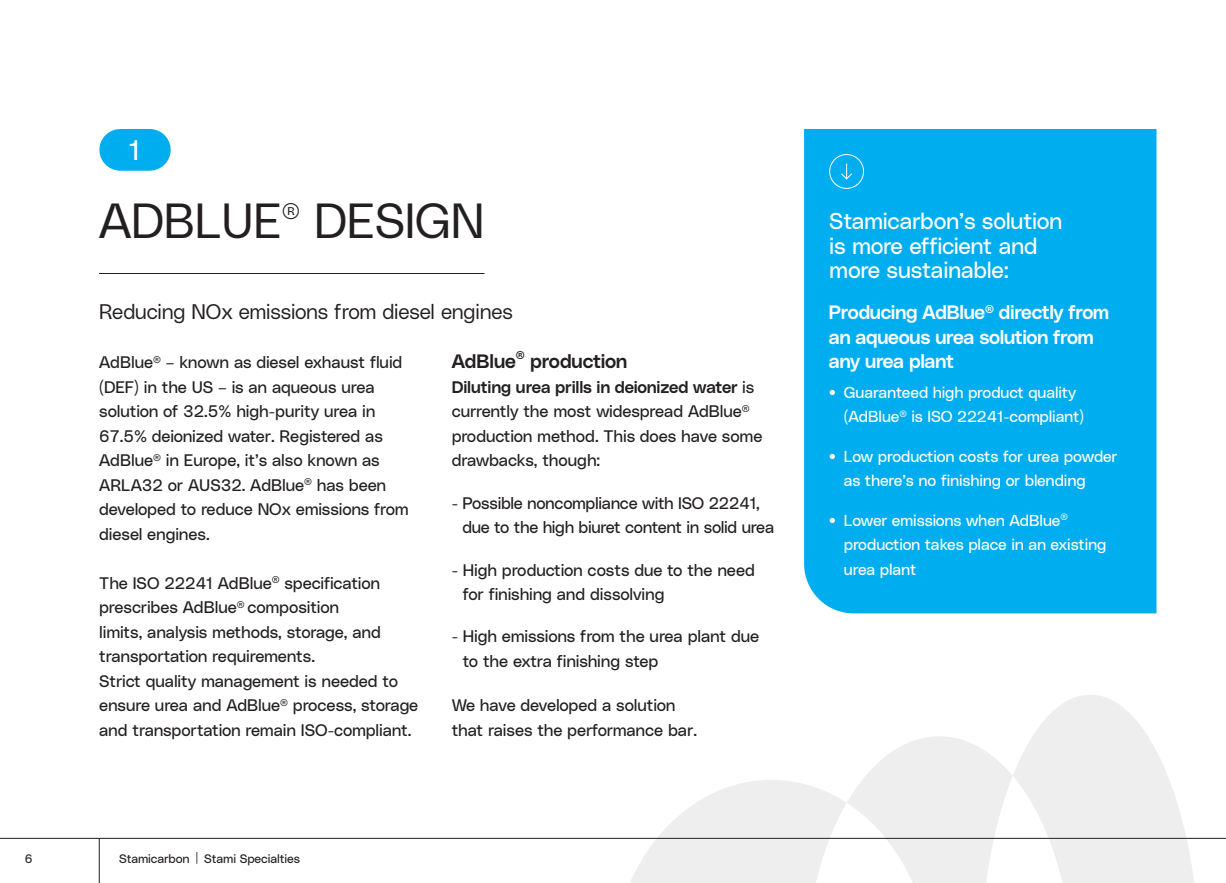
<style>
.page{position:relative;width:1226px;height:883px;background:#fff}
.page>*{position:absolute;margin:0;border:0;box-sizing:border-box;transform-origin:0 0}
.headline_2{font:49px "Poly Sans Slim";letter-spacing:-.005em;color:#231f20}
.t1{font:28.18px "Poly Sans Neutral";color:#fff}
.tussentitels{font:22.75px/24.5px "Poly Sans Neutral";letter-spacing:-.015em;color:#fff}
.ondertitel{font:21px "Poly Sans Slim";letter-spacing:-.01em;color:#231f20}
.tussentitels-2{font:19.25px/24.5px "Poly Sans Median";letter-spacing:-.02em;color:#fff}
.bodytekst{font:19.25px "Poly Sans Median";letter-spacing:-.01em;color:#231f20}
.bodytekst-2{font:16.62px/24.5px "Poly Sans Neutral";letter-spacing:-.01em;color:#231f20}
.bullet_points{font:15.75px/24.5px "Poly Sans Neutral";letter-spacing:-.01em;color:#fff}
.t2{font:12.25px "Poly Sans Neutral";letter-spacing:-.01em;color:#231f20}
.bodytekst-3{font:11.2px "Poly Sans Median";color:#231f20}
.s1{font-family:"Poly Sans Median"}
</style>
<div class="page">
<svg style="left:623px;top:695px;width:573px;height:188px;fill:#eeeeef"></svg>
<div style="left:804px;top:129px;width:352px;height:484px;background:#00aeef"></div>
<hr style="left:99px;top:273px;width:385px;height:1px;background:#231f20">
<hr style="left:0;top:838px;width:1225px;height:1px;background:#231f20">
<hr style="left:99px;top:838px;width:1px;height:45px;background:#231f20">
<div style="left:120px;top:129px;width:30px;height:42px;background:#00aeef"></div>
<div style="left:829px;top:154px;width:34px;height:35px;border:1px solid #fff;border-radius:50%"></div>
<svg style="left:840px;top:164px;width:12px;height:16px"></svg>
<p class="t1" style="left:130px;top:129px;width:12px">1</p>
<p class="headline_2" style="left:99px;top:185px;width:387px">ADBLUE<sup>®</sup> DESIGN</p>
<p class="ondertitel" style="left:99px;top:296px;width:415px">Reducing NOx emissions from diesel engines</p>
<p class="bodytekst-2" style="left:99px;top:349px;width:311px">AdBlue<sup>®</sup> – known as diesel exhaust fluid (DEF) in the US – is an aqueous urea solution of 32.5% high-purity urea in 67.5% deionized water. Registered as AdBlue<sup>®</sup> in Europe, it’s also known as ARLA32 or AUS32. AdBlue<sup>®</sup> has been developed to reduce NOx emissions from diesel engines.</p>
<p class="bodytekst-2" style="left:99px;top:570px;width:320px">The ISO 22241 AdBlue<sup>®</sup> specification prescribes AdBlue<sup>®</sup> composition<br>limits, analysis methods, storage, and transportation requirements.<br>Strict quality management is needed to ensure urea and AdBlue<sup>®</sup> process, storage and transportation remain ISO-compliant.</p>
<p class="bodytekst-3" style="left:516px;top:346px;width:10px">®</p>
<p class="bodytekst" style="left:451px;top:347px;width:66px">AdBlue</p>
<p class="bodytekst" style="left:530px;top:347px;width:99px">production</p>
<p class="bodytekst-2" style="left:451px;top:374px;width:312px"><span class="s1">Diluting urea prills in deionized water</span> is currently the most widespread AdBlue<sup>® </sup>production method. This does have some drawbacks, though:</p>
<p class="bodytekst-2" style="left:462px;top:490px;width:313px;text-indent:-11px">- Possible noncompliance with ISO 22241, due to the high biuret content in solid urea</p>
<p class="bodytekst-2" style="left:463px;top:556px;width:293px;text-indent:-11px">- High production costs due to the need for finishing and dissolving</p>
<p class="bodytekst-2" style="left:463px;top:623px;width:298px;text-indent:-11px">- High emissions from the urea plant due to the extra finishing step</p>
<p class="bodytekst-2" style="left:451px;top:692px;width:247px">We have developed a solution that raises the performance bar.</p>
<p class="t2" style="left:25px;top:850px;width:9px">6</p>
<p class="t2" style="left:119px;top:850px;width:182px">Stamicarbon | Stami Specialties</p>
<p class="tussentitels" style="left:829px;top:208px;width:234px">Stamicarbon’s solution is more efficient and more sustainable:</p>
<p class="tussentitels-2" style="left:828px;top:299px;width:282px">Producing AdBlue<sup>®</sup> directly from an aqueous urea solution from any urea plant</p>
<p class="bullet_points" style="left:843px;top:379px;width:242px;text-indent:-15px">• Guaranteed high product quality (AdBlue<sup>®</sup> is ISO 22241-compliant)</p>
<p class="bullet_points" style="left:843px;top:443px;width:275px;text-indent:-15px">• Low production costs for urea powder as there’s no finishing or blending</p>
<p class="bullet_points" style="left:843px;top:507px;width:264px;text-indent:-15px">• Lower emissions when AdBlue<sup>® </sup>production takes place in an existing urea plant</p>
</div>
